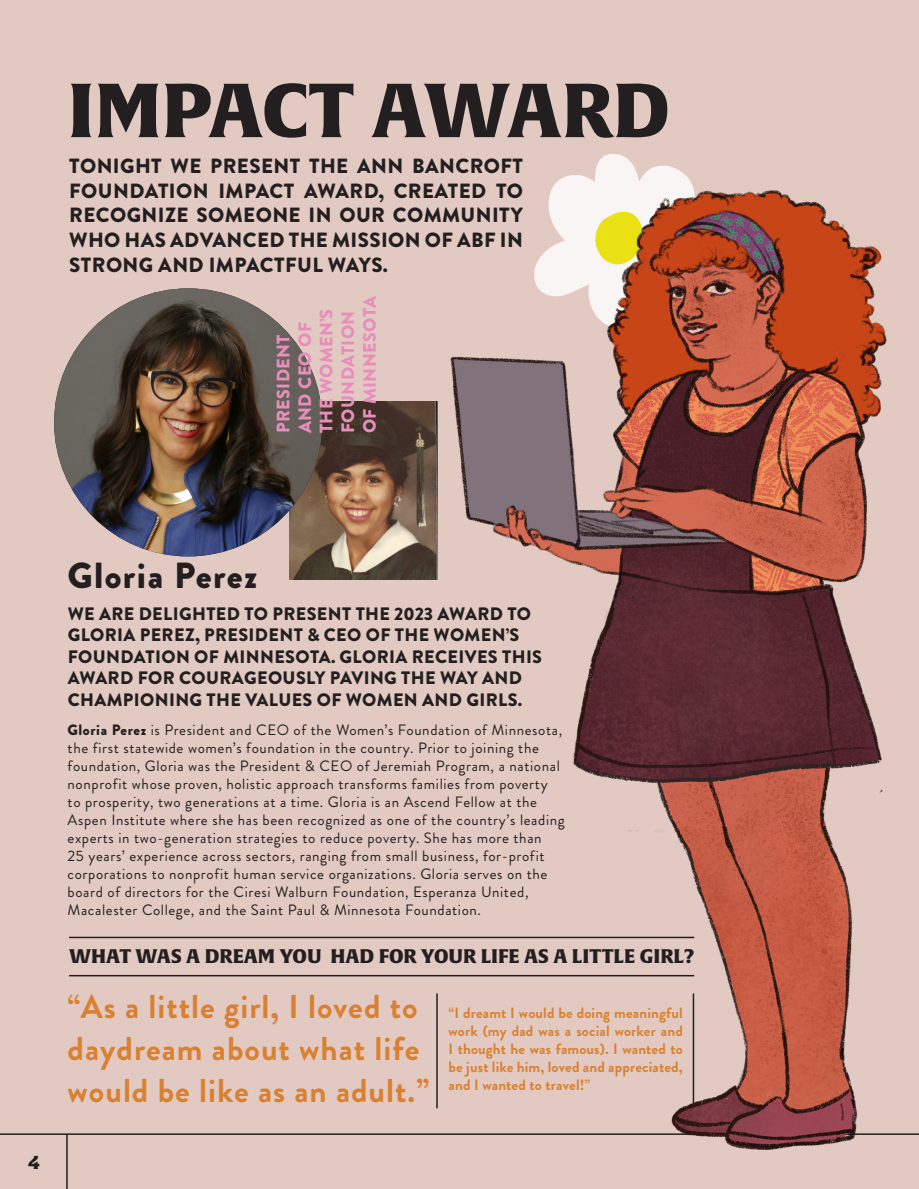
<style>
.page{position:relative;width:919px;height:1189px;background:#fff}
.page>*{position:absolute;margin:0;border:0;box-sizing:border-box;transform-origin:0 0}
.t1{font:75px "Alverata Informal Bl";color:#231f20}
.t2{font:900 36.3px "Brandon Grotesque";letter-spacing:.04em;color:#231f20}
.t3{font:700 33px/42px "Brandon Grotesque";letter-spacing:.03em;color:#da8131}
.t4{font:900 20.55px/24.6px "Brandon Grotesque";letter-spacing:.02em;color:#231f20;text-align:justify}
.t5{font:19.35px "Alverata Informal Bl";color:#231f20}
.t6{font:900 18px/21.6px "Brandon Grotesque";letter-spacing:.02em;color:#231f20}
.t7{font:900 18px/21.6px "Brandon Grotesque";letter-spacing:.02em;color:#e78fbc}
.t8{font:18px "Alverata Informal Bl";color:#231f20}
.t9{font:15px/18px "Brandon Grotesque";letter-spacing:.04em;color:#231f20}
.t10{font:700 15px/18px "Brandon Grotesque";letter-spacing:.01em;color:#da8131;text-align:justify}
.s1{font-weight:900}
</style>
<div class="page">
<div style="left:0;top:0;width:918px;height:1188px;background:#e2cac3"></div>
<img style="left:289px;top:401px;width:148px;height:178px">
<img style="left:54px;top:288px;width:268px;height:268px;border-radius:134px">
<hr style="left:0;top:1133px;width:918px;height:1px;background:#231f20">
<hr style="left:66px;top:1134px;width:2px;height:54px;background:#231f20">
<svg style="left:551px;top:154px;width:143px;height:36px"></svg>
<hr style="left:436px;top:993px;width:1px;height:115px;background:#231f20">
<hr style="left:69px;top:974px;width:625px;height:2px;background:#231f20">
<hr style="left:69px;top:936px;width:625px;height:1px;background:#231f20">
<hr style="left:918px;top:370px;width:1px;height:170px;background:#f5efdb">
<hr style="left:918px;top:546px;width:1px;height:266px;background:#f5efdb">
<hr style="left:918px;top:248px;width:1px;height:116px;background:#f5efdb">
<hr style="left:918px;top:107px;width:1px;height:133px;background:#f5efdb">
<hr style="left:918px;top:820px;width:1px;height:261px;background:#f5efdb">
<img style="left:450px;top:190px;width:436px;height:959px">
<h1 class="t1" style="left:68px;top:63px;width:603px">IMPACT AWARD</h1>
<h3 class="t4" style="left:69px;top:154px;width:455px">TONIGHT WE PRESENT THE ANN BANCROFT FOUNDATION IMPACT AWARD, CREATED TO RECOGNIZE SOMEONE IN OUR COMMUNITY WHO HAS ADVANCED THE MISSION OF ABF IN STRONG AND IMPACTFUL WAYS.</h3>
<p class="t7" style="left:272px;top:433px;width:138px;rotate:-90deg">PRESIDENT<br>AND CEO OF<br>THE WOMEN’S<br>FOUNDATION<br>OF MINNESOTA</p>
<p class="t8" style="left:28px;top:1150px;width:14px">4</p>
<h2 class="t2" style="left:68px;top:549px;width:191px">Gloria Perez</h2>
<p class="t6" style="left:68px;top:602px;width:475px">WE ARE DELIGHTED TO PRESENT THE 2023 AWARD TO GLORIA PEREZ, PRESIDENT &amp; CEO OF THE WOMEN’S FOUNDATION OF MINNESOTA. GLORIA RECEIVES THIS AWARD FOR COURAGEOUSLY PAVING THE WAY AND CHAMPIONING THE VALUES OF WOMEN AND GIRLS.</p>
<p class="t9" style="left:68px;top:721px;width:498px"><span class="s1">Gloria Perez</span> is President and CEO of the Women’s Foundation of Minnesota, the first statewide women’s foundation in the country. Prior to joining the foundation, Gloria was the President &amp; CEO of Jeremiah Program, a national nonprofit whose proven, holistic approach transforms families from poverty<br>to prosperity, two generations at a time. Gloria is an Ascend Fellow at the Aspen Institute where she has been recognized as one of the country’s leading experts in two-generation strategies to reduce poverty. She has more than<br>25 years’ experience across sectors, ranging from small business, for-profit corporations to nonprofit human service organizations. Gloria serves on the board of directors for the Ciresi Walburn Foundation, Esperanza United, Macalester College, and the Saint Paul &amp; Minnesota Foundation.</p>
<p class="t5" style="left:69px;top:943px;width:626px">WHAT WAS A DREAM YOU HAD FOR YOUR LIFE AS A LITTLE GIRL?</p>
<h3 class="t3" style="left:68px;top:986px;width:363px">“As a little girl, I loved to daydream about what life would be like as an adult.”</h3>
<p class="t10" style="left:448px;top:1003px;width:236px">“I dreamt I would be doing meaningful work (my dad was a social worker and I thought he was famous). I wanted to be just like him, loved and appreciated, and I wanted to travel!”</p>
</div>
